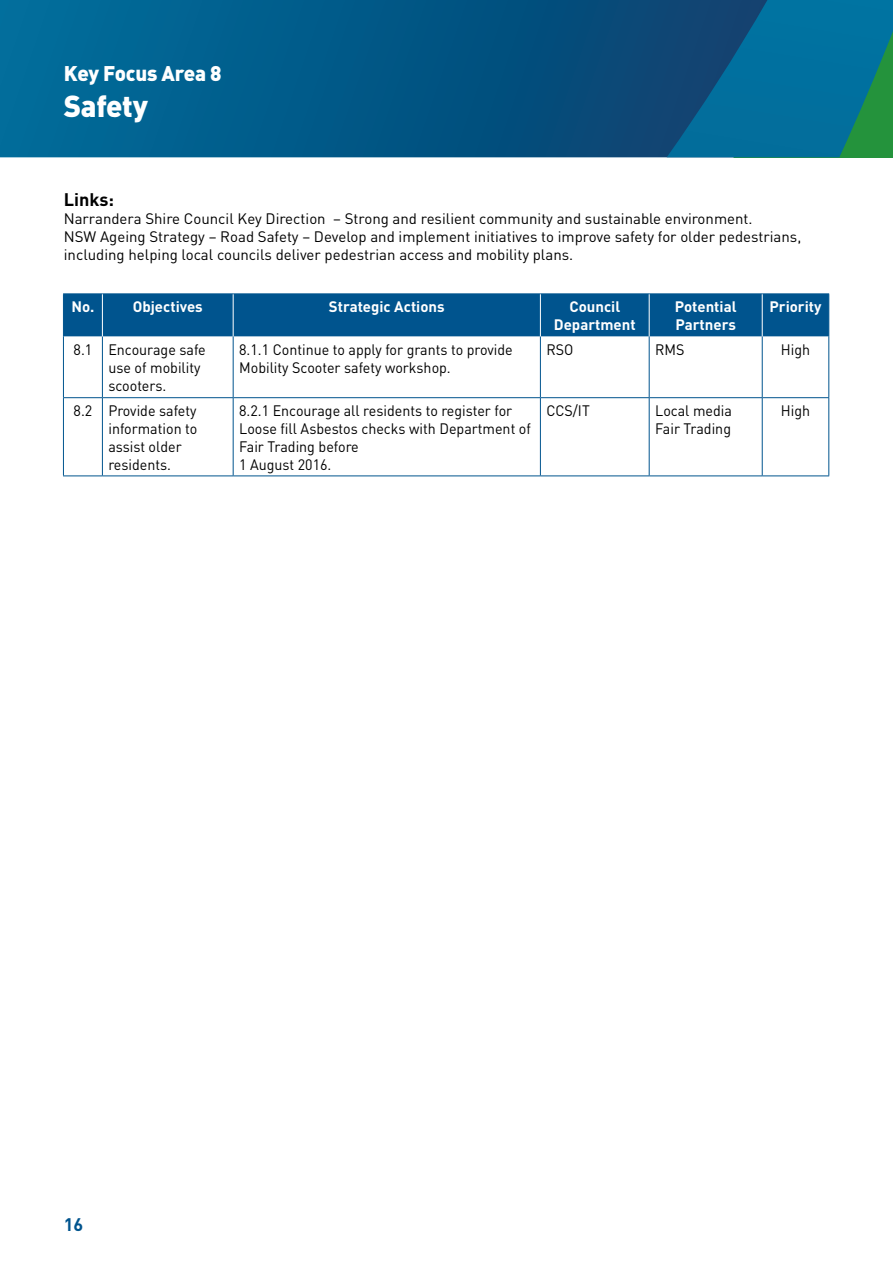
<style>
.page{position:relative;width:893px;height:1263px;background:#fff}
.page>*{position:absolute;margin:0;border:0;box-sizing:border-box;transform-origin:0 0}
.t1{font:900 30px "DIN";letter-spacing:-.01em;color:#fff}
.t2{font:900 21px "DIN";letter-spacing:-.01em;color:#fff}
.t3{font:700 18px "DIN";color:#000}
.t4{font:700 18px "DIN";color:#00548e}
.t5{font:15px/18px "DIN";color:#000;scale:.95 1}
.t6{font:15px/18px "DIN";color:#000}
.t7{font:700 15px/18px "DIN";color:#fff;text-align:center}
</style>
<div class="page">
<svg style="left:0;top:0;width:667px;height:157px;background:#025987"></svg>
<svg style="left:667px;top:0;width:226px;height:157px;background:#08688b"></svg>
<div style="left:64px;top:294px;width:764px;height:42px;background:#00548e"></div>
<hr style="left:63px;top:293px;width:39px;height:1px;background:#00548e">
<hr style="left:102px;top:293px;width:131px;height:1px;background:#00548e">
<hr style="left:233px;top:293px;width:307px;height:1px;background:#00548e">
<hr style="left:540px;top:293px;width:109px;height:1px;background:#00548e">
<hr style="left:649px;top:293px;width:113px;height:1px;background:#00548e">
<hr style="left:762px;top:293px;width:67px;height:1px;background:#00548e">
<hr style="left:63px;top:336px;width:1px;height:61px;background:#00548e">
<hr style="left:102px;top:336px;width:1px;height:61px;background:#00548e">
<hr style="left:233px;top:336px;width:1px;height:61px;background:#00548e">
<hr style="left:540px;top:336px;width:1px;height:61px;background:#00548e">
<hr style="left:649px;top:336px;width:1px;height:61px;background:#00548e">
<hr style="left:762px;top:336px;width:1px;height:61px;background:#00548e">
<hr style="left:828px;top:336px;width:1px;height:61px;background:#00548e">
<hr style="left:63px;top:398px;width:1px;height:77px;background:#00548e">
<hr style="left:102px;top:398px;width:1px;height:77px;background:#00548e">
<hr style="left:233px;top:398px;width:1px;height:77px;background:#00548e">
<hr style="left:540px;top:398px;width:1px;height:77px;background:#00548e">
<hr style="left:649px;top:398px;width:1px;height:77px;background:#00548e">
<hr style="left:762px;top:398px;width:1px;height:77px;background:#00548e">
<hr style="left:828px;top:398px;width:1px;height:77px;background:#00548e">
<hr style="left:102px;top:294px;width:1px;height:42px;background:#fff">
<hr style="left:233px;top:294px;width:1px;height:42px;background:#fff">
<hr style="left:540px;top:294px;width:1px;height:42px;background:#fff">
<hr style="left:649px;top:294px;width:1px;height:42px;background:#fff">
<hr style="left:762px;top:294px;width:1px;height:42px;background:#fff">
<hr style="left:63px;top:294px;width:1px;height:42px;background:#00548e">
<hr style="left:828px;top:294px;width:1px;height:42px;background:#00548e">
<hr style="left:63px;top:397px;width:39px;height:1px;background:#00548e">
<hr style="left:102px;top:397px;width:131px;height:1px;background:#00548e">
<hr style="left:233px;top:397px;width:307px;height:1px;background:#00548e">
<hr style="left:540px;top:397px;width:109px;height:1px;background:#00548e">
<hr style="left:649px;top:397px;width:113px;height:1px;background:#00548e">
<hr style="left:762px;top:397px;width:67px;height:1px;background:#00548e">
<hr style="left:63px;top:475px;width:39px;height:1px;background:#00548e">
<hr style="left:102px;top:475px;width:131px;height:1px;background:#00548e">
<hr style="left:233px;top:475px;width:307px;height:1px;background:#00548e">
<hr style="left:540px;top:475px;width:109px;height:1px;background:#00548e">
<hr style="left:649px;top:475px;width:113px;height:1px;background:#00548e">
<hr style="left:762px;top:475px;width:67px;height:1px;background:#00548e">
<h2 class="t2" style="left:64px;top:60px;width:159px">Key Focus Area 8</h2>
<h1 class="t1" style="left:64px;top:86px;width:86px">Safety</h1>
<p class="t3" style="left:64px;top:188px;width:52px">Links:</p>
<p class="t6" style="left:64px;top:210px;width:739px">Narrandera Shire Council Key Direction – Strong and resilient community and sustainable environment.<br>NSW Ageing Strategy – Road Safety – Develop and implement initiatives to improve safety for older pedestrians, including helping local councils deliver pedestrian access and mobility plans.</p>
<p class="t7" style="left:71px;top:297px;width:25px">No.</p>
<p class="t7" style="left:133px;top:297px;width:71px">Objectives</p>
<p class="t7" style="left:329px;top:297px;width:117px">Strategic Actions</p>
<p class="t7" style="left:554px;top:297px;width:83px">Council<br>Department</p>
<p class="t7" style="left:675px;top:297px;width:63px;text-align:left">Potential<br>Partners</p>
<p class="t7" style="left:769px;top:297px;width:54px">Priority</p>
<p class="t5" style="left:108px;top:340px;width:104px;text-indent:-35px">8.1 Encourage safe use of mobility scooters.</p>
<p class="t5" style="left:239px;top:340px;width:290px">8.1.1 Continue to apply for grants to provide<br>Mobility Scooter safety workshop.</p>
<p class="t5" style="left:546px;top:340px;width:30px">RSO</p>
<p class="t5" style="left:655px;top:340px;width:32px">RMS</p>
<p class="t5" style="left:781px;top:340px;width:32px">High</p>
<p class="t5" style="left:108px;top:401px;width:95px;text-indent:-35px">8.2 Provide safety information to assist older residents.</p>
<p class="t5" style="left:239px;top:401px;width:309px">8.2.1 Encourage all residents to register for<br>Loose fill Asbestos checks with Department of<br>Fair Trading before<br>1 August 2016.</p>
<p class="t5" style="left:546px;top:401px;width:47px">CCS/IT</p>
<p class="t5" style="left:655px;top:401px;width:82px">Local media<br>Fair Trading</p>
<p class="t5" style="left:781px;top:401px;width:32px">High</p>
<p class="t4" style="left:64px;top:1213px;width:21px">16</p>
</div>
